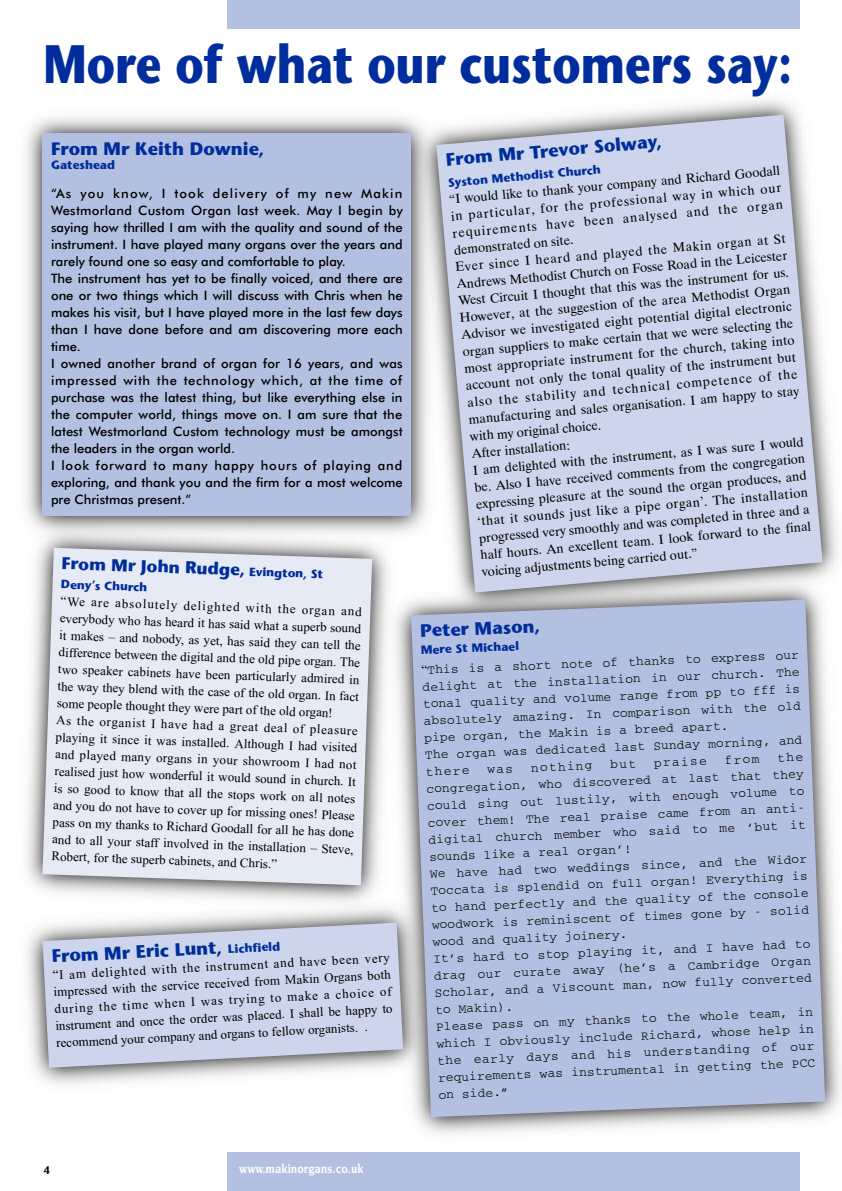
<style>
.page{position:relative;width:842px;height:1191px;background:#fff}
.page>*{position:absolute;margin:0;border:0;box-sizing:border-box;transform-origin:0 0}
.t1{font:700 54px "Stone Sans";color:#002d9d;scale:.83 1}
.t2{font:700 18px "Stone Sans";color:#002d9d}
.t3{font:700 17px "Stone Sans";color:#002d9d}
.t4{font:13px/17px "Dutch 801 BT";color:#000}
.t5{font:13px/17px "Times New Roman";color:#000}
.t6{font:13px/17.1px "Courier";color:#000}
.t7{font:500 13px/17px "Futura BT";color:#000}
.t8{font:700 13px "Novarese IT Cby BT";color:#fff;scale:.86 1}
.t9{font:700 12px "Stone Sans";color:#002d9d}
.t10{font:700 12px "Novarese IT Cby BT";color:#000}
.s1{font-size:12px}
.s2{font-family:"Times New Roman"}
</style>
<div class="page">
<img style="left:25px;top:0;width:817px;height:1191px">
<div style="left:227px;top:0;width:572px;height:28px;background:#b3c0e1"></div>
<div style="left:227px;top:1152px;width:572px;height:39px;background:#b3c0e1"></div>
<div style="left:43px;top:1163px;width:55px;height:28px;background:#fff"></div>
<svg style="left:436px;top:115px;width:386px;height:477px;background:#ccd3e6"></svg>
<svg style="left:411px;top:599px;width:414px;height:518px;background:#b2bedd"></svg>
<div style="left:42px;top:548px;width:330px;height:337px;background:#e6eaf5"></div>
<div style="left:43px;top:134px;width:368px;height:382px;background:#b3c0e1"></div>
<svg style="left:42px;top:922px;width:361px;height:145px;background:#c8d0e3"></svg>
<svg style="left:487px;top:766px;width:25px;height:7px"></svg>
<svg style="left:610px;top:760px;width:25px;height:8px"></svg>
<h1 class="t1" style="left:44px;top:44px;width:903px">More of what our customers say:</h1>
<h2 class="t2" style="left:51px;top:142px;width:215px">From Mr Keith Downie,</h2>
<p class="t9" style="left:51px;top:160px;width:65px">Gateshead</p>
<p class="t7" style="left:51px;top:186px;width:353px">“As you know, I took delivery of my new Makin Westmorland Custom Organ last week. May I begin by saying how thrilled I am with the quality and sound of the instrument. I have played many organs over the years and rarely found one so easy and comfortable to play.<br>The instrument has yet to be finally voiced, and there are one or two things which I will discuss with Chris when he makes his visit, but I have played more in the last few days than I have done before and am discovering more each time.<br>I owned another brand of organ for 16 years, and was impressed with the technology which, at the time of purchase was the latest thing, but like everything else in the computer world, things move on. I am sure that the latest Westmorland Custom technology must be amongst the leaders in the organ world.<br>I look forward to many happy hours of playing and exploring, and thank you and the firm for a most welcome pre Christmas present.”</p>
<h3 class="t3" style="left:62px;top:556px;width:263px;rotate:2deg">From Mr John Rudge, <span class="s1">Evington, St</span></h3>
<p class="t9" style="left:61px;top:579px;width:88px;rotate:2deg">Deny’s Church</p>
<p class="t5" style="left:61px;top:592px;width:303px;rotate:2deg">“We are absolutely delighted with the organ and everybody who has heard it has said what a superb sound it makes – and nobody, as yet, has said they can tell the difference between the digital and the old pipe organ. The two speaker cabinets have been particularly admired in the way they blend with the case of the old organ. In fact some people thought they were part of the old organ!<br>As the organist I have had a great deal of pleasure playing it since it was installed. Although I had visited and played many organs in your showroom I had not realised just how wonderful it would sound in church. It is so good to know that all the stops work on all notes and you do not have to cover up for missing ones! Please pass on my thanks to Richard Goodall for all he has done and to all your staff involved in the installation – Steve, Robert, for the superb cabinets, and Chris.”</p>
<h2 class="t2" style="left:51px;top:949px;width:230px;rotate:-3deg">From Mr Eric Lunt, <span class="s1">Lichfield</span></h2>
<p class="t5" style="left:52px;top:966px;width:339px;text-align:justify;rotate:-3deg">“I am delighted with the instrument and have been very impressed with the service received from Makin Organs both during the time when I was trying to make a choice of instrument and once the order was placed. I shall be happy to recommend your company and organs to fellow organists. .</p>
<h2 class="t2" style="left:445px;top:153px;width:218px;rotate:-5deg">From Mr Trevor Solway,</h2>
<p class="t9" style="left:448px;top:178px;width:155px;rotate:-5deg">Syston Methodist Church</p>
<p class="t4" style="left:449px;top:192px;width:333px;rotate:-5deg">“I would like to thank your company and Richard Goodall in particular, for the professional way in which our requirements have been analysed and the organ demonstrated on site.<br>Ever since I heard and played the Makin organ at St Andrews Methodist Church on Fosse Road in the Leicester West Circuit I thought that this was the instrument for us.<br>However, at the suggestion of the area Methodist Organ Advisor we investigated eight potential digital electronic organ suppliers to make certain that we were selecting the most appropriate instrument for the church, taking into account not only the tonal quality of the instrument but also the stability and technical competence of the manufacturing and sales organisation. I am happy to stay with my original choice.<br>After installation:<br>I am delighted with the instrument, as I was sure I would be. Also I have received comments from the congregation expressing pleasure at the sound the organ produces, and ‘that it sounds just like a pipe organ’. The installation progressed very smoothly and was completed in three and a half hours. An excellent team. I look forward to the final voicing adjustments being carried out.”</p>
<h2 class="t2" style="left:420px;top:623px;width:122px;rotate:-2deg">Peter Mason,</h2>
<p class="t9" style="left:421px;top:645px;width:100px;rotate:-2deg">Mere St Michael</p>
<p class="t6" style="left:421px;top:661px;width:379px;rotate:-2deg"><span class="s2">“</span>This is a short note of thanks to express our delight at the installation in our church. The tonal quality and volume range from pp to fff is absolutely amazing. In comparison with the old pipe organ, the Makin is a breed apart.<br>The organ was dedicated last Sunday morning, and there</p>
<p class="t6" style="left:426px;top:762px;width:380px;text-indent:352px;rotate:-2deg">the congregation, who discovered at last that they could sing out lustily, with enough volume to cover them! The real praise came from an anti&shy;digital church member who said to me ‘but it sounds like a real organ’!<br>We have had two weddings since, and the Widor Toccata is splendid on full organ! Everything is to hand perfectly and the quality of the console woodwork is reminiscent of times gone by - solid wood and quality joinery.<br>It’s hard to stop playing it, and I have had to drag our curate away (he’s a Cambridge Organ Scholar, and a Viscount man, now fully converted to Makin).</p>
<p class="t6" style="left:531px;top:759px;width:63px;rotate:-2deg">nothing</p>
<p class="t6" style="left:654px;top:755px;width:54px;rotate:-2deg">praise</p>
<p class="t6" style="left:724px;top:752px;width:36px;rotate:-2deg">from</p>
<p class="t6" style="left:436px;top:1018px;width:379px;text-align:justify;rotate:-2deg">Please pass on my thanks to the whole team, in which I obviously include Richard, whose help in the early days and his understanding of our requirements was instrumental in getting the PCC on side.”</p>
<p class="t10" style="left:44px;top:1164px;width:8px">4</p>
<p class="t8" style="left:239px;top:1163px;width:146px">www.makinorgans.co.uk</p>
</div>
